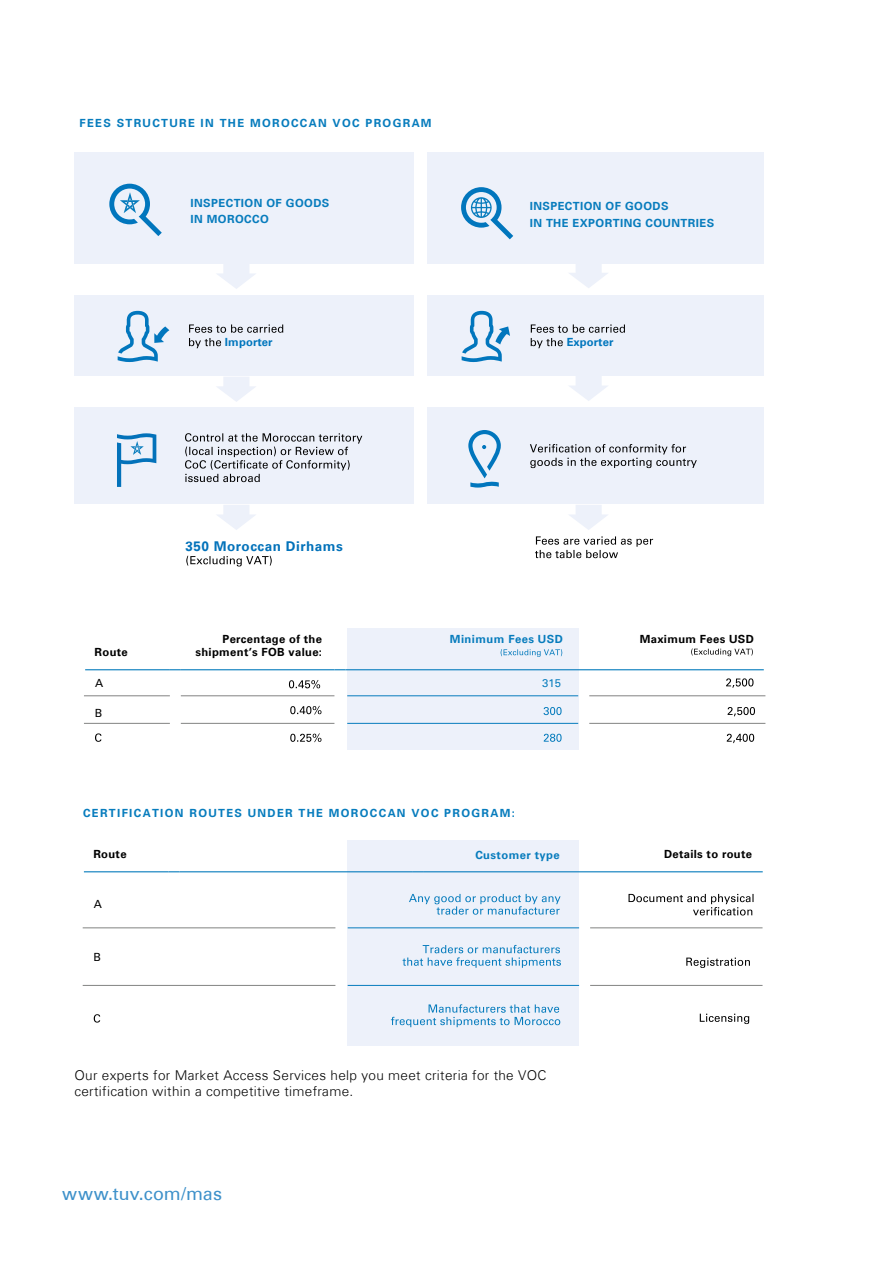
<style>
.page{position:relative;width:893px;height:1263px;background:#fff}
.page>*{position:absolute;margin:0;border:0;box-sizing:border-box;transform-origin:0 0}
.t1{font:18px "Univers Com 55 Roman";color:#3e91ca}
.t2{font:300 13.5px/16.2px "Univers Com 45";letter-spacing:.025em;color:#010101}
.t3{font:700 13.5px "Univers Com 65";letter-spacing:.035em;color:#0372ba}
.t4{font:700 11.25px/16.5px "Univers Com 65";letter-spacing:.04em;color:#077cbd}
.t5{font:700 11.25px "Univers Com 65";letter-spacing:.12em;color:#077cbd}
.t6{font:700 11.25px/13.5px "Univers Com 65";letter-spacing:.03em;color:#010101;text-align:right}
.t7{font:700 11.25px "Univers Com 65";letter-spacing:.01em;color:#0176bd}
.t8{font:11.25px "Univers Com 55 Roman";color:#010101}
.t9{font:11.25px "Univers Com 55 Roman";color:#077cbd}
</style>
<div class="page">
<div style="left:74px;top:152px;width:340px;height:112px;background:#edf1fa"></div>
<div style="left:74px;top:295px;width:340px;height:81px;background:#edf1fa"></div>
<div style="left:427px;top:295px;width:337px;height:81px;background:#edf1fa"></div>
<div style="left:74px;top:408px;width:340px;height:96px;background:#edf1fa"></div>
<div style="left:427px;top:408px;width:337px;height:96px;background:#edf1fa"></div>
<div style="left:427px;top:152px;width:337px;height:112px;background:#edf1fa"></div>
<svg style="left:185px;top:433px;width:177px;height:49px"></svg>
<svg style="left:530px;top:444px;width:167px;height:24px"></svg>
<svg style="left:189px;top:324px;width:94px;height:24px"></svg>
<svg style="left:531px;top:324px;width:94px;height:24px"></svg>
<svg style="left:535px;top:536px;width:118px;height:22px"></svg>
<svg style="left:186px;top:556px;width:86px;height:10px"></svg>
<div style="left:347px;top:629px;width:231px;height:121px;background:#edf1fa"></div>
<hr style="left:84px;top:695px;width:86px;height:1px;background:#828382">
<hr style="left:347px;top:695px;width:231px;height:1px;background:#077cbd">
<hr style="left:84px;top:723px;width:86px;height:1px;background:#828382">
<hr style="left:589px;top:695px;width:176px;height:1px;background:#828382">
<hr style="left:589px;top:723px;width:176px;height:1px;background:#828382">
<hr style="left:347px;top:723px;width:231px;height:1px;background:#077cbd">
<hr style="left:181px;top:695px;width:153px;height:1px;background:#828382">
<hr style="left:181px;top:723px;width:153px;height:1px;background:#828382">
<hr style="left:85px;top:669px;width:85px;height:1px;background:#077cbd">
<hr style="left:181px;top:669px;width:153px;height:1px;background:#077cbd">
<hr style="left:345px;top:669px;width:419px;height:1px;background:#077cbd">
<svg style="left:95px;top:733px;width:6px;height:9px"></svg>
<svg style="left:289px;top:680px;width:31px;height:9px"></svg>
<svg style="left:290px;top:706px;width:31px;height:8px"></svg>
<svg style="left:290px;top:733px;width:31px;height:9px"></svg>
<svg style="left:501px;top:649px;width:61px;height:8px"></svg>
<svg style="left:691px;top:648px;width:62px;height:8px"></svg>
<svg style="left:726px;top:678px;width:27px;height:10px"></svg>
<svg style="left:544px;top:707px;width:18px;height:8px"></svg>
<svg style="left:544px;top:734px;width:18px;height:8px"></svg>
<svg style="left:727px;top:734px;width:27px;height:9px"></svg>
<svg style="left:728px;top:707px;width:27px;height:9px"></svg>
<svg style="left:569px;top:264px;width:39px;height:24px"></svg>
<svg style="left:217px;top:264px;width:39px;height:25px"></svg>
<svg style="left:569px;top:376px;width:39px;height:25px"></svg>
<svg style="left:217px;top:377px;width:39px;height:25px"></svg>
<svg style="left:217px;top:505px;width:38px;height:25px"></svg>
<svg style="left:569px;top:505px;width:38px;height:25px"></svg>
<div style="left:347px;top:840px;width:231px;height:206px;background:#edf1fa"></div>
<hr style="left:83px;top:927px;width:252px;height:1px;background:#828382">
<hr style="left:348px;top:927px;width:231px;height:1px;background:#077cbd">
<hr style="left:83px;top:985px;width:252px;height:1px;background:#828382">
<hr style="left:590px;top:927px;width:172px;height:1px;background:#828382">
<hr style="left:590px;top:985px;width:172px;height:1px;background:#828382">
<hr style="left:348px;top:985px;width:231px;height:1px;background:#077cbd">
<hr style="left:84px;top:871px;width:85px;height:1px;background:#077cbd">
<hr style="left:180px;top:871px;width:232px;height:1px;background:#077cbd">
<hr style="left:423px;top:871px;width:340px;height:1px;background:#077cbd">
<svg style="left:94px;top:1014px;width:6px;height:8px"></svg>
<svg style="left:409px;top:894px;width:152px;height:21px"></svg>
<svg style="left:628px;top:894px;width:125px;height:21px"></svg>
<svg style="left:403px;top:945px;width:158px;height:23px"></svg>
<svg style="left:686px;top:957px;width:64px;height:11px"></svg>
<svg style="left:391px;top:1004px;width:169px;height:23px"></svg>
<svg style="left:700px;top:1014px;width:49px;height:10px"></svg>
<svg style="left:117px;top:433px;width:39px;height:54px"></svg>
<svg style="left:468px;top:430px;width:33px;height:58px"></svg>
<svg style="left:461px;top:187px;width:52px;height:52px"></svg>
<svg style="left:109px;top:184px;width:53px;height:52px"></svg>
<svg style="left:462px;top:311px;width:48px;height:51px"></svg>
<svg style="left:118px;top:311px;width:51px;height:51px"></svg>
<p class="t5" style="left:80px;top:117px;width:354px">FEES STRUCTURE IN THE MOROCCAN VOC PROGRAM</p>
<p class="t4" style="left:191px;top:194px;width:140px">INSPECTION OF GOODS<br>IN MOROCCO</p>
<p class="t4" style="left:530px;top:198px;width:186px">INSPECTION OF GOODS<br>IN THE EXPORTING COUNTRIES</p>
<p class="t7" style="left:225px;top:335px;width:49px">Importer</p>
<p class="t7" style="left:567px;top:335px;width:48px">Exporter</p>
<p class="t6" style="left:95px;top:646px;width:35px">Route</p>
<p class="t8" style="left:95px;top:677px;width:10px">A</p>
<p class="t8" style="left:95px;top:706px;width:9px">B</p>
<p class="t3" style="left:185px;top:538px;width:159px">350 Moroccan Dirhams</p>
<p class="t6" style="left:195px;top:632px;width:128px">Percentage of the shipment’s FOB value:</p>
<p class="t4" style="left:450px;top:631px;width:114px">Minimum Fees USD</p>
<p class="t6" style="left:640px;top:632px;width:116px">Maximum Fees USD</p>
<p class="t9" style="left:542px;top:677px;width:20px">315</p>
<p class="t5" style="left:83px;top:806px;width:433px">CERTIFICATION ROUTES UNDER THE MOROCCAN VOC PROGRAM:</p>
<p class="t6" style="left:93px;top:848px;width:35px">Route</p>
<p class="t8" style="left:94px;top:897px;width:10px">A</p>
<p class="t8" style="left:93px;top:950px;width:9px">B</p>
<p class="t4" style="left:475px;top:847px;width:86px">Customer type</p>
<p class="t6" style="left:664px;top:848px;width:90px">Details to route</p>
<p class="t2" style="left:74px;top:1067px;width:474px">Our experts for Market Access Services help you meet criteria for the VOC certification within a competitive timeframe.</p>
<p class="t1" style="left:62px;top:1183px;width:161px">www.tuv.com/mas</p>
</div>
